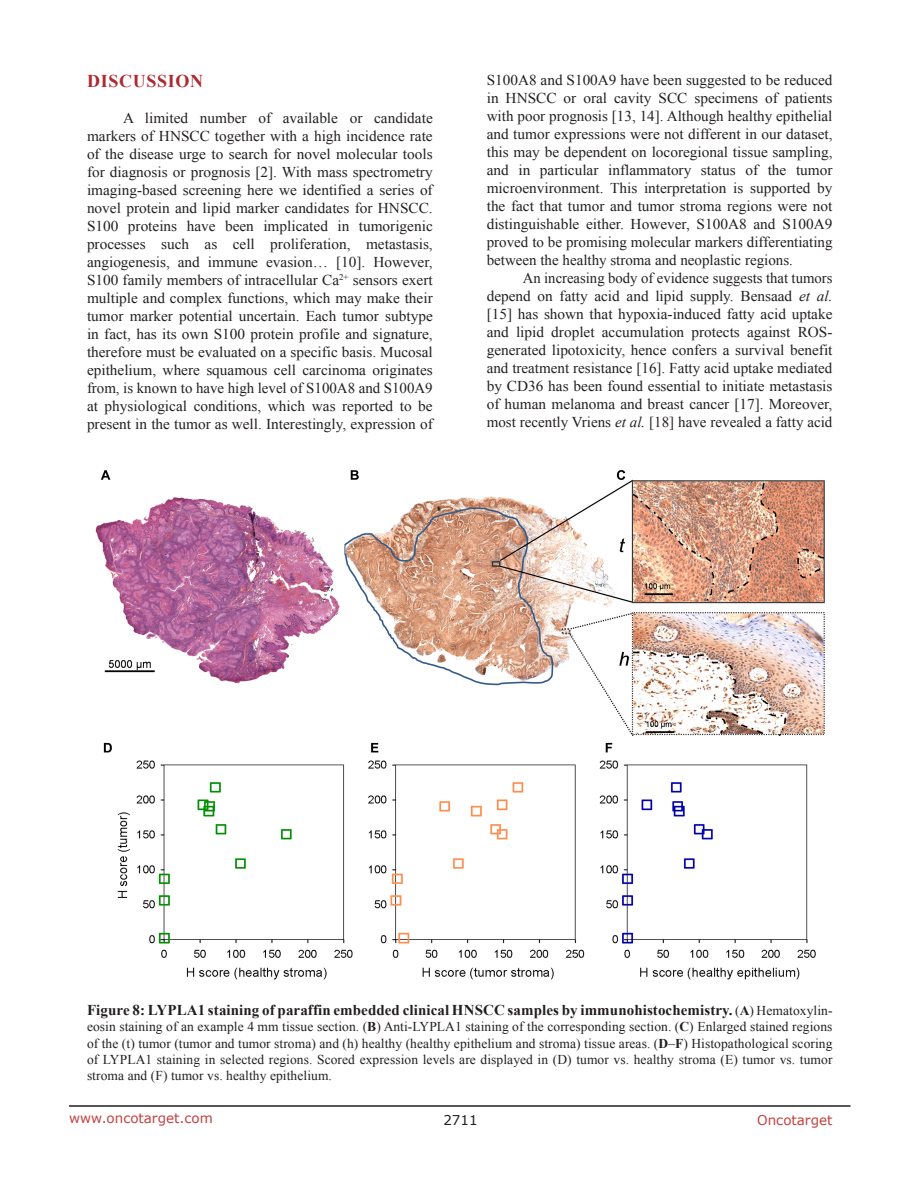
<style>
.page{position:relative;width:918px;height:1188px;background:#fff}
.page>*{position:absolute;margin:0;border:0;box-sizing:border-box;transform-origin:0 0}
.Heading{font:700 18px "Times New Roman";letter-spacing:.035em;color:#ac2b31}
.BodyText{font:15px/18px "Times New Roman";color:#231f20;text-align:justify}
.Figuretrx{font:700 15px "Times New Roman";letter-spacing:.005em;color:#231f20}
.Figuretrx-2{font:13.5px/16.2px "Times New Roman";letter-spacing:.005em;color:#231f20;text-align:justify}
.t1{font:13.5px "Verdana";color:#c24141}
.t2{font:13.5px "Verdana";color:#231f20}
.s1{font-style:italic}
.s2{font-weight:400;font-size:13.5px}
.s3{font-size:13.5px}
.s4{font-weight:700}
</style>
<div class="page">
<hr style="left:69px;top:1105px;width:781px;height:2px;background:#231f20">
<img style="left:95px;top:470px;width:730px;height:510px">
<p class="Heading" style="left:87px;top:68px;width:117px">DISCUSSION</p>
<p class="BodyText" style="left:87px;top:109px;width:347px;text-indent:36px">A limited number of available or candidate markers of HNSCC together with a high incidence rate of the disease urge to search for novel molecular tools for diagnosis or prognosis [2]. With mass spectrometry imaging-based screening here we identified a series of novel protein and lipid marker candidates for HNSCC.<br>S100 proteins have been implicated in tumorigenic processes such as cell proliferation, metastasis, angiogenesis, and immune evasion… [10]. However, S100 family members of intracellular Ca<sup>2+</sup> sensors exert multiple and complex functions, which may make their tumor marker potential uncertain. Each tumor subtype in fact, has its own S100 protein profile and signature, therefore must be evaluated on a specific basis. Mucosal epithelium, where squamous cell carcinoma originates from, is known to have high level of S100A8 and S100A9 at physiological conditions, which was reported to be present in the tumor as well. Interestingly, expression of</p>
<p class="BodyText" style="left:487px;top:71px;width:347px">S100A8 and S100A9 have been suggested to be reduced in HNSCC or oral cavity SCC specimens of patients with poor prognosis [13, 14]. Although healthy epithelial and tumor expressions were not different in our dataset, this may be dependent on locoregional tissue sampling, and in particular inflammatory status of the tumor microenvironment. This interpretation is supported by the fact that tumor and tumor stroma regions were not distinguishable either. However, S100A8 and S100A9 proved to be promising molecular markers differentiating between the healthy stroma and neoplastic regions.</p>
<p class="BodyText" style="left:487px;top:269px;width:347px;text-indent:36px">An increasing body of evidence suggests that tumors depend on fatty acid and lipid supply. Bensaad <span class="s1">et al. </span>[15] has shown that hypoxia-induced fatty acid uptake and lipid droplet accumulation protects against ROS&shy;generated lipotoxicity, hence confers a survival benefit and treatment resistance [16]. Fatty acid uptake mediated by CD36 has been found essential to initiate metastasis of human melanoma and breast cancer [17]. Moreover, most recently Vriens <span class="s1">et al.</span> [18] have revealed a fatty acid</p>
<p class="Figuretrx" style="left:87px;top:999px;width:747px">Figure 8: LYPLA1 staining of paraffin embedded clinical HNSCC samples by immunohistochemistry. <span class="s2">(</span><span class="s3">A</span><span class="s2">) Hematoxylin-</span></p>
<p class="Figuretrx-2" style="left:87px;top:1019px;width:747px">eosin staining of an example 4 mm tissue section. (<span class="s4">B</span>) Anti-LYPLA1 staining of the corresponding section. (<span class="s4">C</span>) Enlarged stained regions of the (t) tumor (tumor and tumor stroma) and (h) healthy (healthy epithelium and stroma) tissue areas. (<span class="s4">D</span>–<span class="s4">F</span>) Histopathological scoring of LYPLA1 staining in selected regions. Scored expression levels are displayed in (D) tumor vs. healthy stroma (E) tumor vs. tumor stroma and (F) tumor vs. healthy epithelium.</p>
<p class="t1" style="left:69px;top:1109px;width:145px">www.oncotarget.com</p>
<p class="t2" style="left:443px;top:1111px;width:36px">2711</p>
<p class="t1" style="left:757px;top:1111px;width:77px">Oncotarget</p>
</div>
